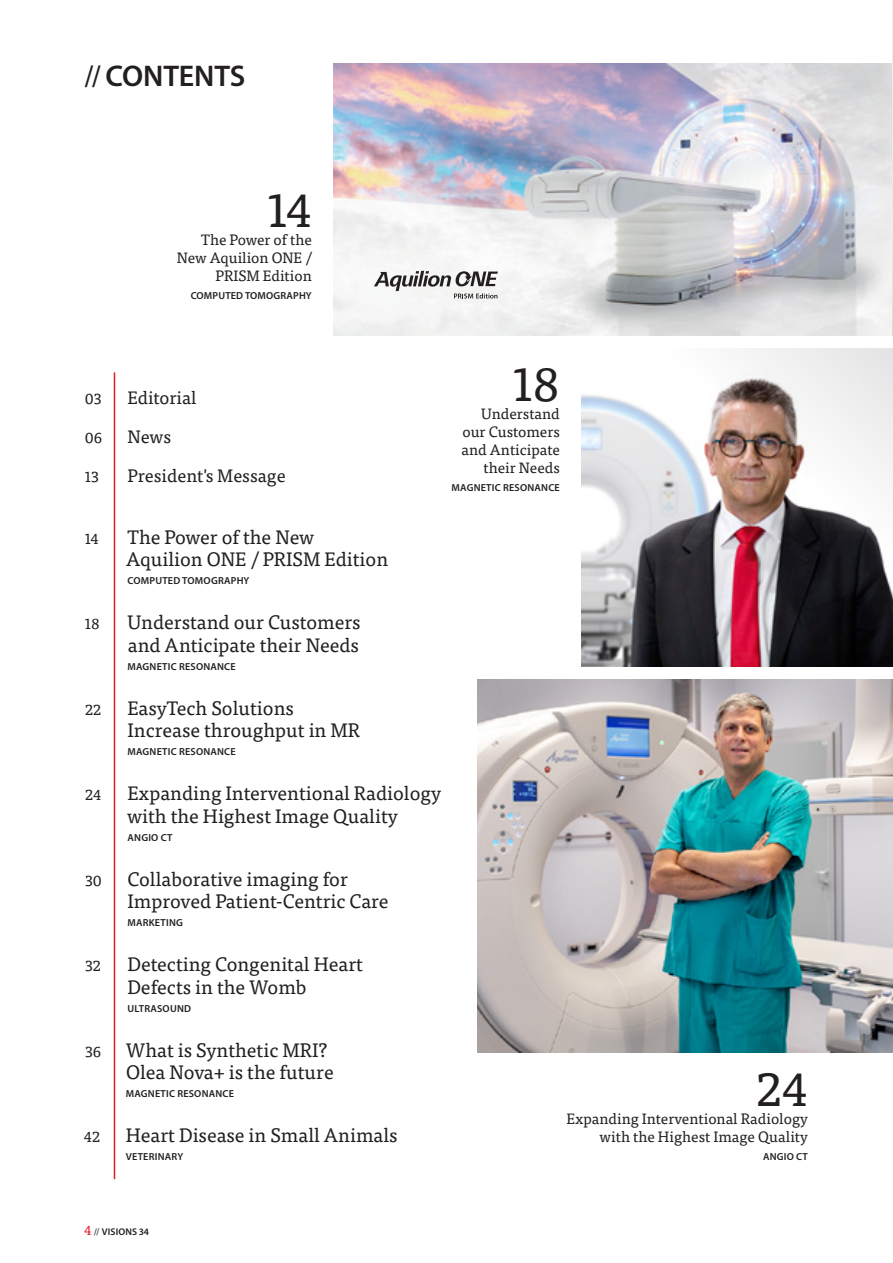
<style>
.page{position:relative;width:893px;height:1263px;background:#fff}
.page>*{position:absolute;margin:0;border:0;box-sizing:border-box;transform-origin:0 0}
.t1{font:48px "Tisa Pro";color:#231f20}
.t2{font:600 30px "Myriad Pro";letter-spacing:-.005em;color:#231f20}
.t3{font:19.5px/22.5px "Tisa Pro";color:#231f20}
.t4{font:18px "Tisa Pro";color:#231f20}
.t5{font:15px/18px "Tisa Pro";color:#231f20;text-align:right}
.t6{font:600 10.2px "Myriad Pro";letter-spacing:.02em;color:#231f20}
.t7{font:600 9.75px "Myriad Pro";letter-spacing:.015em;color:#231f20}
.s1{font-weight:400}
.s2{font-family:"Tisa Pro";font-weight:400;font-size:13.5px;color:#e21a21}
</style>
<div class="page">
<img style="left:477px;top:679px;width:416px;height:374px">
<img style="left:333px;top:64px;width:559px;height:271px">
<hr style="left:114px;top:372px;width:1px;height:807px;background:#e21a21">
<img style="left:892px;top:0;width:1px;height:335px">
<svg style="left:374px;top:271px;width:124px;height:27px"></svg>
<svg style="left:581px;top:348px;width:312px;height:318px"></svg>
<h2 class="t2" style="left:85px;top:57px;width:162px"><span class="s1">//</span>CONTENTS</h2>
<h1 class="t1" style="left:267px;top:174px;width:46px">14</h1>
<p class="t5" style="left:177px;top:229px;width:137px">The Power of the<br>New Aquilion ONE /<br>PRISM Edition</p>
<p class="t6" style="left:191px;top:289px;width:122px">COMPUTED TOMOGRAPHY</p>
<p class="t5" style="left:85px;top:389px;width:18px">03</p>
<p class="t4" style="left:128px;top:385px;width:71px">Editorial</p>
<p class="t5" style="left:85px;top:428px;width:19px">06</p>
<p class="t4" style="left:128px;top:424px;width:45px">News</p>
<p class="t5" style="left:85px;top:467px;width:15px">13</p>
<p class="t4" style="left:128px;top:463px;width:160px">President's Message</p>
<h1 class="t1" style="left:513px;top:348px;width:49px">18</h1>
<p class="t5" style="left:461px;top:404px;width:100px">Understand our Customers and Anticipate their Needs</p>
<p class="t6" style="left:452px;top:481px;width:110px">MAGNETIC RESONANCE</p>
<p class="t5" style="left:85px;top:529px;width:15px">14</p>
<p class="t3" style="left:126px;top:525px;width:263px">The Power of the New<br>Aquilion ONE / PRISM Edition</p>
<p class="t6" style="left:128px;top:574px;width:123px">COMPUTED TOMOGRAPHY</p>
<p class="t5" style="left:85px;top:614px;width:16px">18</p>
<p class="t3" style="left:128px;top:610px;width:234px">Understand our Customers and Anticipate their Needs</p>
<p class="t6" style="left:128px;top:660px;width:110px">MAGNETIC RESONANCE</p>
<p class="t5" style="left:85px;top:700px;width:18px">22</p>
<p class="t3" style="left:127px;top:696px;width:234px">EasyTech Solutions<br>Increase throughput in MR</p>
<p class="t6" style="left:128px;top:745px;width:110px">MAGNETIC RESONANCE</p>
<p class="t5" style="left:85px;top:785px;width:18px">24</p>
<p class="t3" style="left:127px;top:781px;width:316px">Expanding Interventional Radiology with the Highest Image Quality</p>
<p class="t6" style="left:128px;top:831px;width:46px">ANGIO CT</p>
<p class="t5" style="left:85px;top:871px;width:18px">30</p>
<p class="t3" style="left:127px;top:867px;width:263px">Collaborative imaging for<br>Improved Patient-Centric Care</p>
<p class="t6" style="left:128px;top:916px;width:57px">MARKETING</p>
<p class="t5" style="left:85px;top:956px;width:17px">32</p>
<p class="t3" style="left:127px;top:952px;width:237px">Detecting Congenital Heart<br>Defects in the Womb</p>
<p class="t6" style="left:128px;top:1002px;width:65px">ULTRASOUND</p>
<p class="t5" style="left:85px;top:1042px;width:18px">36</p>
<p class="t3" style="left:126px;top:1038px;width:209px">What is Synthetic MRI?<br>Olea Nova+ is the future</p>
<p class="t6" style="left:126px;top:1087px;width:110px">MAGNETIC RESONANCE</p>
<p class="t5" style="left:84px;top:1127px;width:18px">42</p>
<p class="t3" style="left:126px;top:1123px;width:273px">Heart Disease in Small Animals</p>
<p class="t6" style="left:126px;top:1150px;width:59px">VETERINARY</p>
<h1 class="t1" style="left:756px;top:1054px;width:53px">24</h1>
<p class="t5" style="left:567px;top:1109px;width:243px">Expanding Interventional Radiology with the Highest Image Quality</p>
<p class="t6" style="left:763px;top:1150px;width:46px">ANGIO CT</p>
<p class="t7" style="left:84px;top:1226px;width:66px"><span class="s2">4</span> <span class="s1">//</span>VISIONS 34</p>
</div>
